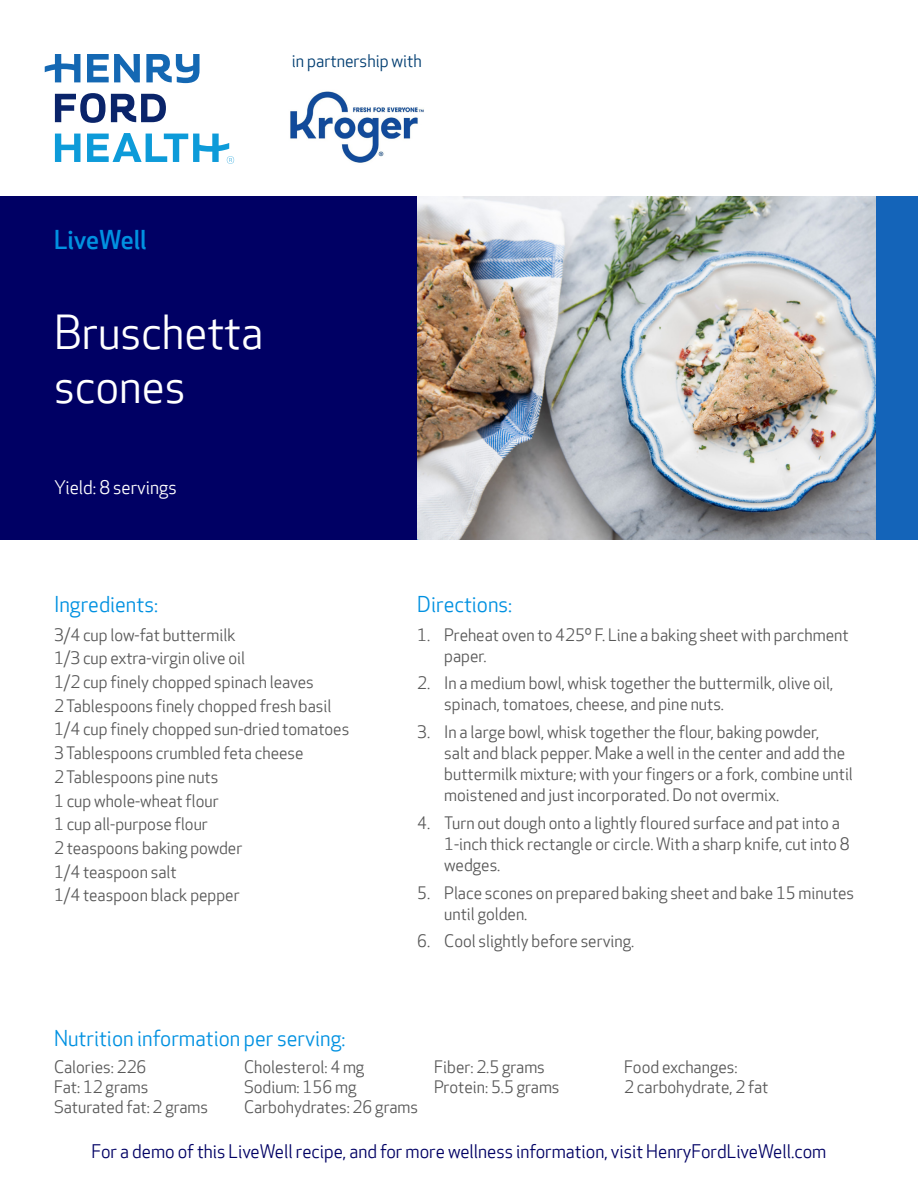
<style>
.page{position:relative;width:918px;height:1188px;background:#fff}
.page>*{position:absolute;margin:0;border:0;box-sizing:border-box;transform-origin:0 0}
.t1{font:45px "Apex New";color:#fff}
.t2{font:500 25.5px "Apex New";color:#0091e1}
.t3{font:21px "Apex New";color:#0091e1}
.t4{font:18px "Apex New";color:#000064}
.t5{font:18px "Apex New";color:#fff}
.t6{font:16.8px "Apex New";color:#003d71}
.t7{font:16.5px/21px "Apex New";color:#585858}
</style>
<div class="page">
<img style="left:290px;top:91px;width:134px;height:72px">
<div style="left:0;top:196px;width:459px;height:344px;background:#000064"></div>
<img style="left:417px;top:196px;width:459px;height:344px">
<div style="left:876px;top:196px;width:42px;height:344px;background:#1464b9"></div>
<svg style="left:55px;top:93px;width:111px;height:30px"></svg>
<svg style="left:45px;top:54px;width:155px;height:29px"></svg>
<svg style="left:55px;top:133px;width:179px;height:31px"></svg>
<p class="t6" style="left:292px;top:51px;width:131px">in partnership with</p>
<p class="t2" style="left:54px;top:225px;width:94px">LiveWell</p>
<p class="t1" style="left:54px;top:308px;width:211px">Bruschetta</p>
<p class="t1" style="left:54px;top:362px;width:133px">scones</p>
<p class="t5" style="left:54px;top:478px;width:124px">Yield: 8 servings</p>
<p class="t3" style="left:54px;top:593px;width:106px">Ingredients:</p>
<p class="t7" style="left:54px;top:625px;width:183px">3/4 cup low-fat buttermilk</p>
<p class="t7" style="left:54px;top:649px;width:193px">1/3 cup extra-virgin olive oil</p>
<p class="t7" style="left:54px;top:672px;width:261px">1/2 cup finely chopped spinach leaves</p>
<p class="t7" style="left:54px;top:696px;width:279px">2 Tablespoons finely chopped fresh basil</p>
<p class="t7" style="left:54px;top:720px;width:297px">1/4 cup finely chopped sun-dried tomatoes</p>
<p class="t7" style="left:54px;top:743px;width:251px">3 Tablespoons crumbled feta cheese</p>
<p class="t7" style="left:54px;top:767px;width:166px">2 Tablespoons pine nuts</p>
<p class="t7" style="left:54px;top:791px;width:166px">1 cup whole-wheat flour</p>
<p class="t7" style="left:54px;top:814px;width:155px">1 cup all-purpose flour</p>
<p class="t7" style="left:54px;top:838px;width:190px">2 teaspoons baking powder</p>
<p class="t7" style="left:54px;top:862px;width:124px">1/4 teaspoon salt</p>
<p class="t7" style="left:54px;top:886px;width:187px">1/4 teaspoon black pepper</p>
<p class="t3" style="left:54px;top:1027px;width:293px">Nutrition information per serving:</p>
<p class="t3" style="left:417px;top:593px;width:96px">Directions:</p>
<p class="t7" style="left:444px;top:625px;width:406px;text-indent:-27px">1. Preheat oven to 425º F. Line a baking sheet with parchment paper.</p>
<p class="t7" style="left:444px;top:674px;width:391px;text-indent:-27px">2. In a medium bowl, whisk together the buttermilk, olive oil, spinach, tomatoes, cheese, and pine nuts.</p>
<p class="t7" style="left:444px;top:722px;width:410px;text-indent:-27px">3. In a large bowl, whisk together the flour, baking powder,<br>salt and black pepper. Make a well in the center and add the buttermilk mixture; with your fingers or a fork, combine until moistened and just incorporated. Do not overmix.</p>
<p class="t7" style="left:444px;top:813px;width:407px;text-indent:-27px">4. Turn out dough onto a lightly floured surface and pat into a<br>1-inch thick rectangle or circle. With a sharp knife, cut into 8 wedges.</p>
<p class="t7" style="left:444px;top:883px;width:411px;text-indent:-27px">5. Place scones on prepared baking sheet and bake 15 minutes until golden.</p>
<p class="t7" style="left:417px;top:932px;width:219px">6. Cool slightly before serving.</p>
<p class="t7" style="left:54px;top:1058px;width:94px">Calories: 226</p>
<p class="t7" style="left:54px;top:1077px;width:96px">Fat: 12 grams</p>
<p class="t7" style="left:54px;top:1097px;width:156px">Saturated fat: 2 grams</p>
<p class="t7" style="left:244px;top:1058px;width:122px">Cholesterol: 4 mg</p>
<p class="t7" style="left:244px;top:1077px;width:114px">Sodium: 156 mg</p>
<p class="t7" style="left:244px;top:1097px;width:175px">Carbohydrates: 26 grams</p>
<p class="t7" style="left:434px;top:1058px;width:112px">Fiber: 2.5 grams</p>
<p class="t7" style="left:434px;top:1077px;width:127px">Protein: 5.5 grams</p>
<p class="t7" style="left:624px;top:1058px;width:146px;line-height:19.8px">Food exchanges:<br>2 carbohydrate, 2 fat</p>
<p class="t4" style="left:92px;top:1142px;width:736px">For a demo of this LiveWell recipe, and for more wellness information, visit HenryFordLiveWell.com</p>
</div>
